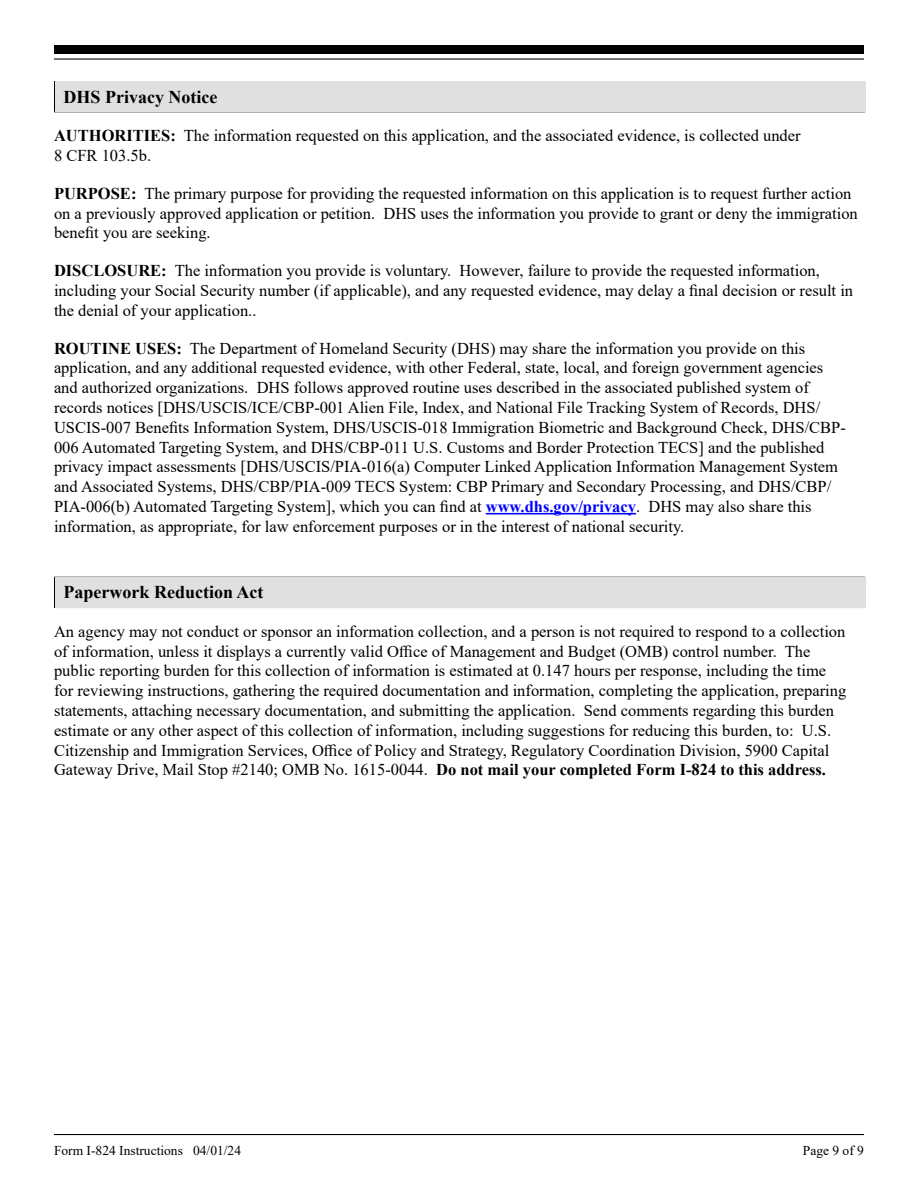
<style>
.page{position:relative;width:918px;height:1188px;background:#fff}
.page>*{position:absolute;margin:0;border:0;box-sizing:border-box;transform-origin:0 0}
.t1{font:700 18px "Times New Roman";color:#000}
.t2{font:16.5px/19.8px "Times New Roman";color:#000}
.t3{font:700 16.5px "Times New Roman";color:#000}
.t4{font:13.5px "Times New Roman";color:#000}
.s1{font-weight:700}
.s2{font-weight:700;color:#00f}
.s3{font-weight:400}
</style>
<div class="page">
<hr style="left:54px;top:1134px;width:810px;height:1px;background:#000">
<div style="left:54px;top:45px;width:810px;height:9px;background:#000"></div>
<hr style="left:54px;top:58px;width:810px;height:2px;background:#000">
<hr style="left:54px;top:607px;width:811px;height:1px;background:#000">
<svg style="left:54px;top:578px;width:1px;height:29px"></svg>
<hr style="left:54px;top:577px;width:811px;height:1px;background:#000">
<div style="left:55px;top:577px;width:810px;height:30px;background:#e0e0e0"></div>
<hr style="left:54px;top:111px;width:811px;height:1px;background:#000">
<svg style="left:54px;top:82px;width:1px;height:29px"></svg>
<hr style="left:54px;top:81px;width:811px;height:1px;background:#000">
<div style="left:55px;top:82px;width:810px;height:30px;background:#e0e0e0"></div>
<hr style="left:486px;top:513px;width:150px;height:1px;background:#00f">
<p class="t1" style="left:64px;top:84px;width:155px">DHS Privacy Notice</p>
<p class="t2" style="left:54px;top:125px;width:748px"><span class="s1">AUTHORITIES:</span> The information requested on this application, and the associated evidence, is collected under<br>8 CFR 103.5b.</p>
<p class="t2" style="left:54px;top:183px;width:805px"><span class="s1">PURPOSE:</span> The primary purpose for providing the requested information on this application is to request further action on a previously approved application or petition. DHS uses the information you provide to grant or deny the immigration</p>
<p class="t2" style="left:54px;top:222px;width:158px">benefit you are seeking.</p>
<p class="t2" style="left:54px;top:260px;width:768px"><span class="s1">DISCLOSURE:</span> The information you provide is voluntary. However, failure to provide the requested information,</p>
<p class="t2" style="left:54px;top:280px;width:801px">including your Social Security number (if applicable), and any requested evidence, may delay a final decision or result in</p>
<p class="t2" style="left:54px;top:300px;width:204px">the denial of your application..</p>
<p class="t2" style="left:54px;top:338px;width:771px"><span class="s1">ROUTINE USES:</span> The Department of Homeland Security (DHS) may share the information you provide on this application, and any additional requested evidence, with other Federal, state, local, and foreign government agencies and authorized organizations. DHS follows approved routine uses described in the associated published system of records notices [DHS/USCIS/ICE/CBP-001 Alien File, Index, and National File Tracking System of Records, DHS/</p>
<p class="t2" style="left:54px;top:417px;width:793px">USCIS-007 Benefits Information System, DHS/USCIS-018 Immigration Biometric and Background Check, DHS/CBP-</p>
<p class="t2" style="left:54px;top:437px;width:786px">006 Automated Targeting System, and DHS/CBP-011 U.S. Customs and Border Protection TECS] and the published privacy impact assessments [DHS/USCIS/PIA-016(a) Computer Linked Application Information Management System</p>
<p class="t2" style="left:54px;top:476px;width:779px">and Associated Systems, DHS/CBP/PIA-009 TECS System: CBP Primary and Secondary Processing, and DHS/CBP/<br>PIA-006(b) Automated Targeting System], which you can find at <span class="s2">www.dhs.gov/privacy</span>. DHS may also share this information, as appropriate, for law enforcement purposes or in the interest of national security.</p>
<p class="t1" style="left:64px;top:579px;width:201px">Paperwork Reduction Act</p>
<p class="t2" style="left:54px;top:621px;width:793px">An agency may not conduct or sponsor an information collection, and a person is not required to respond to a collection of information, unless it displays a currently valid Office of Management and Budget (OMB) control number. The public reporting burden for this collection of information is estimated at 0.147 hours per response, including the time</p>
<p class="t2" style="left:54px;top:680px;width:794px">for reviewing instructions, gathering the required documentation and information, completing the application, preparing statements, attaching necessary documentation, and submitting the application. Send comments regarding this burden</p>
<p class="t2" style="left:54px;top:720px;width:779px">estimate or any other aspect of this collection of information, including suggestions for reducing this burden, to: U.S.<br>Citizenship and Immigration Services, Office of Policy and Strategy, Regulatory Coordination Division, 5900 Capital</p>
<p class="t3" style="left:54px;top:758px;width:774px"><span class="s3">Gateway Drive, Mail Stop #2140; OMB No. 1615-0044.</span> Do not mail your completed Form I-824 to this address.</p>
<p class="t4" style="left:54px;top:1141px;width:189px">Form I-824 Instructions 04/01/24</p>
<p class="t4" style="left:803px;top:1141px;width:63px">Page 9 of 9</p>
</div>
